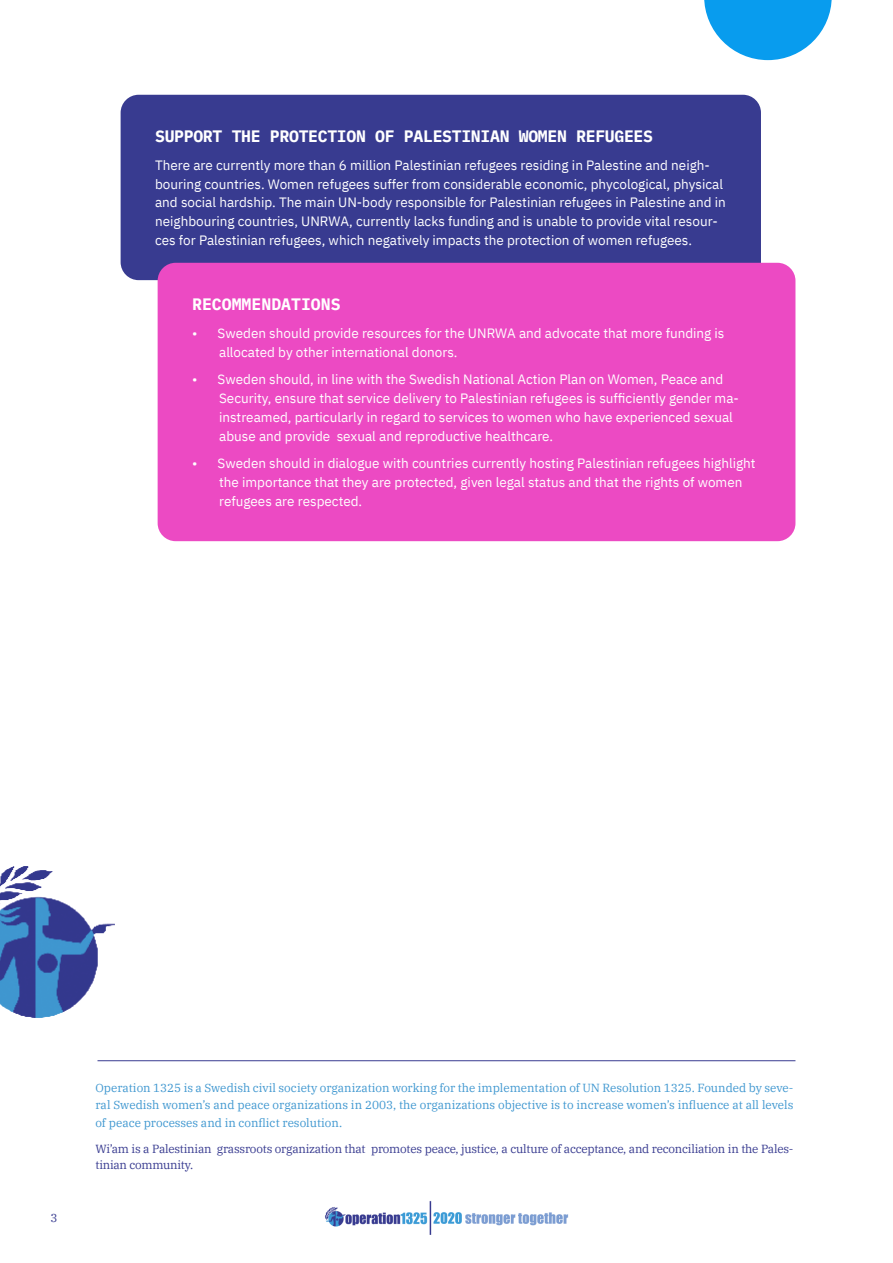
<style>
.page{position:relative;width:893px;height:1263px;background:#fff}
.page>*{position:absolute;margin:0;border:0;box-sizing:border-box;transform-origin:0 0}
.Underrubrik___ruta{font:700 16.5px "IBM Plex Mono";letter-spacing:-.02em;color:#fff}
.Underrubrik___ruta-2{font:700 16.5px "IBM Plex Mono";color:#fff}
.Brödtext___ruta{font:13.5px/18.8px "IBM Plex Sans";color:#fff}
.t1{font:11.7px/16.5px "IBM Plex Serif";color:#3f97d0}
.t2{font:11.7px/16.5px "IBM Plex Serif";letter-spacing:-.02em;color:#383b90}
</style>
<div class="page">
<img style="left:325px;top:1201px;width:244px;height:34px">
<img style="left:0;top:866px;width:115px;height:152px">
<svg style="left:704px;top:0;width:128px;height:60px"></svg>
<hr style="left:98px;top:1060px;width:697px;height:1px;background:#383b90">
<div style="left:121px;top:95px;width:640px;height:185px;background:#383b90;border-radius:18px"></div>
<div style="left:158px;top:263px;width:637px;height:278px;background:#ec4ac3;border-radius:18px"></div>
<p class="Underrubrik___ruta" style="left:155px;top:123px;width:499px">SUPPORT THE PROTECTION OF PALESTINIAN WOMEN REFUGEES</p>
<p class="Brödtext___ruta" style="left:155px;top:155px;width:572px">There are currently more than 6 million Palestinian refugees residing in Palestine and neigh&shy;bouring countries. Women refugees suffer from considerable economic, phycological, physical and social hardship. The main UN-body responsible for Palestinian refugees in Palestine and in neighbouring countries, UNRWA, currently lacks funding and is unable to provide vital resour&shy;ces for Palestinian refugees, which negatively impacts the protection of women refugees.</p>
<p class="Underrubrik___ruta-2" style="left:192px;top:291px;width:150px">RECOMMENDATIONS</p>
<p class="Brödtext___ruta" style="left:219px;top:323px;width:507px;text-indent:-27px">• Sweden should provide resources for the UNRWA and advocate that more funding is allocated by other international donors.</p>
<p class="Brödtext___ruta" style="left:219px;top:369px;width:521px;text-indent:-27px">• Sweden should, in line with the Swedish National Action Plan on Women, Peace and Security, ensure that service delivery to Palestinian refugees is sufficiently gender ma&shy;instreamed, particularly in regard to services to women who have experienced sexual abuse and provide sexual and reproductive healthcare.</p>
<p class="Brödtext___ruta" style="left:219px;top:453px;width:538px;text-indent:-27px">• Sweden should in dialogue with countries currently hosting Palestinian refugees highlight the importance that they are protected, given legal status and that the rights of women refugees are respected.</p>
<p class="t2" style="left:50px;top:1208px;width:9px">3</p>
<p class="t1" style="left:95px;top:1079px;width:699px">Operation 1325 is a Swedish civil society organization working for the implementation of UN Resolution 1325. Founded by seve&shy;ral Swedish women’s and peace organizations in 2003, the organizations objective is to increase women’s influence at all levels</p>
<p class="t1" style="left:95px;top:1114px;width:248px">of peace processes and in conflict resolution.</p>
<p class="t2" style="left:95px;top:1139px;width:699px">Wi’am is a Palestinian grassroots organization that promotes peace, justice, a culture of acceptance, and reconciliation in the Pales&shy;tinian community.</p>
</div>
